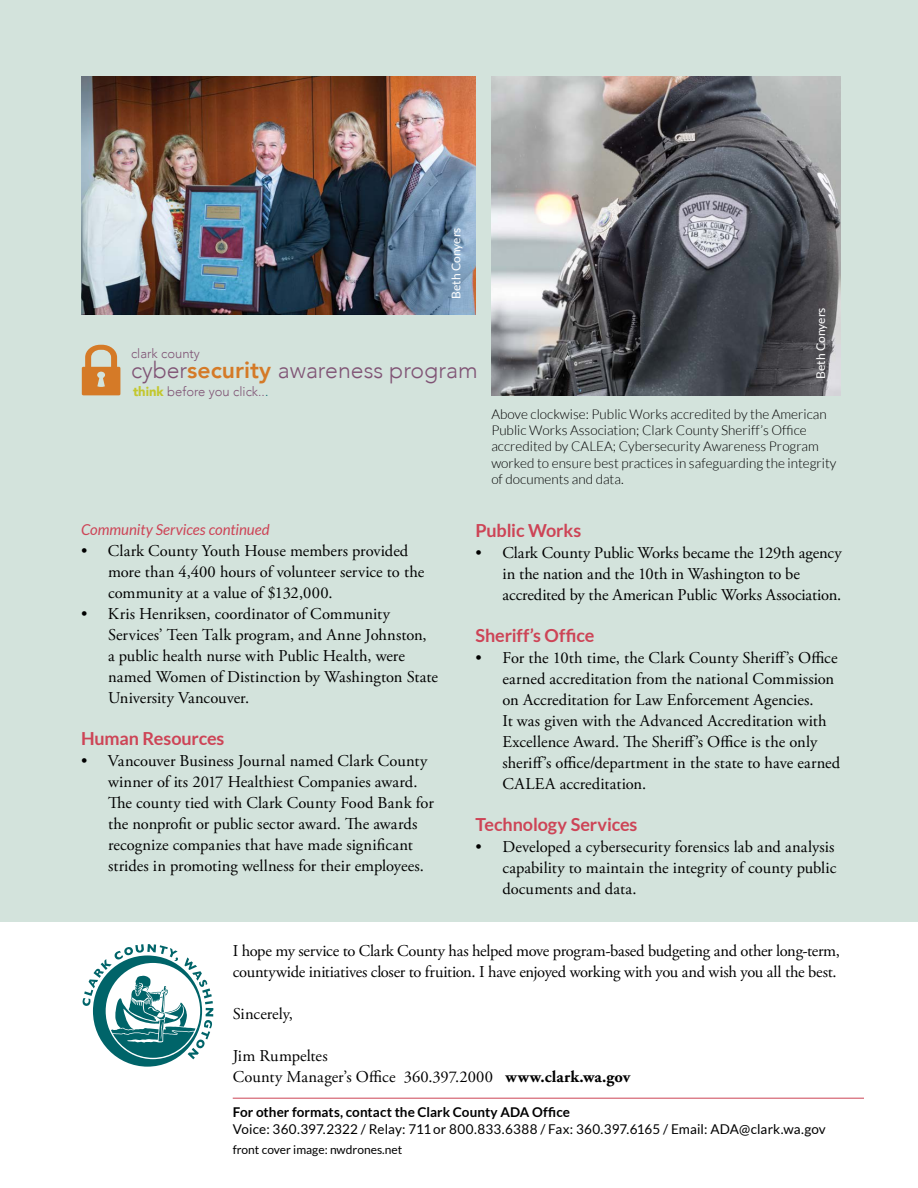
<style>
.page{position:relative;width:918px;height:1188px;background:#fff}
.page>*{position:absolute;margin:0;border:0;box-sizing:border-box;transform-origin:0 0}
.t1{font:300 23.1px "Avenir";color:#805475}
.subheads{font:700 18px "Lato";letter-spacing:-.005em;color:#cd4456}
.body_indent_w_bullet{font:16.5px/21px "Adobe Garamond Pro";color:#000}
.body_text{font:16.5px/21px "Adobe Garamond Pro";letter-spacing:-.015em;color:#000}
.subheads-2{font:16.5px "Adobe Garamond Pro";letter-spacing:.005em;color:#000}
.body_text-2{font:16.5px "Adobe Garamond Pro";letter-spacing:.005em;color:#000}
.body_indent_w_bullet-2{font:italic 15px "Lato";color:#cd4456}
.t2{font:300 13.5px/16.2px "Lato";color:#000}
.inside_cover_ADA_con{font:13.5px "Lato";letter-spacing:.01em;color:#000}
.other_formats{font:700 13.5px "Lato";letter-spacing:.005em;color:#000}
.t3{font:300 13.05px "Avenir";color:#805475}
.t4{font:12px "Lato";color:#000}
.t5{font:12px "Lato";color:#fff}
.s1{font-weight:900;color:#c3c72f}
.s2{color:#006469}
.s3{font-weight:800;color:#d57a27}
.s4{font-weight:700}
</style>
<div class="page">
<div style="left:0;top:0;width:918px;height:921px;background:#d3e3dc"></div>
<img style="left:81px;top:76px;width:395px;height:239px">
<img style="left:491px;top:77px;width:349px;height:318px">
<svg style="left:82px;top:345px;width:38px;height:50px"></svg>
<svg style="left:83px;top:944px;width:130px;height:123px"></svg>
<hr style="left:233px;top:1098px;width:631px;height:1px;background:#cd4456">
<p class="t5" style="left:450px;top:299px;width:73px;rotate:-90deg">Beth Conyers</p>
<p class="t3" style="left:131px;top:346px;width:70px">clark county</p>
<p class="t3" style="left:133px;top:384px;width:137px"><span class="s1">think</span> before you click..<span class="s2">.</span></p>
<h1 class="t1" style="left:131px;top:357px;width:348px">cyber<span class="s3">security</span> awareness program</h1>
<p class="t5" style="left:814px;top:379px;width:73px;rotate:-90deg">Beth Conyers</p>
<p class="t2" style="left:491px;top:406px;width:347px">Above clockwise: Public Works accredited by the American Public Works Association; Clark County Sheriff’s Office accredited by CALEA; Cybersecurity Awareness Program worked to ensure best practices in safeguarding the integrity of documents and data.</p>
<p class="body_indent_w_bullet-2" style="left:81px;top:521px;width:190px">Community Services continued</p>
<p class="body_indent_w_bullet" style="left:108px;top:541px;width:318px;text-indent:-27px">• Clark County Youth House members provided more than 4,400 hours of volunteer service to the community at a value of $132,000.</p>
<p class="body_indent_w_bullet" style="left:108px;top:604px;width:332px;text-indent:-27px">• Kris Henriksen, coordinator of Community Services’ Teen Talk program, and Anne Johnston,<br>a public health nurse with Public Health, were named Women of Distinction by Washington State University Vancouver.</p>
<p class="subheads" style="left:81px;top:728px;width:145px">Human Resources</p>
<p class="body_indent_w_bullet" style="left:108px;top:751px;width:327px;text-indent:-27px">• Vancouver Business Journal named Clark County winner of its 2017 Healthiest Companies award.<br>The county tied with Clark County Food Bank for the nonprofit or public sector award. The awards recognize companies that have made significant strides in promoting wellness for their employees.</p>
<p class="subheads" style="left:476px;top:520px;width:107px">Public Works</p>
<p class="body_indent_w_bullet" style="left:503px;top:543px;width:341px;text-indent:-27px">• Clark County Public Works became the 129th agency in the nation and the 10th in Washington to be accredited by the American Public Works Association.</p>
<p class="subheads" style="left:476px;top:625px;width:120px">Sheriff’s Office</p>
<p class="body_indent_w_bullet" style="left:503px;top:648px;width:339px;text-indent:-27px">• For the 10th time, the Clark County Sheriff’s Office earned accreditation from the national Commission on Accreditation for Law Enforcement Agencies.<br>It was given with the Advanced Accreditation with Excellence Award. The Sheriff’s Office is the only sheriff’s office/department in the state to have earned CALEA accreditation.</p>
<p class="subheads" style="left:476px;top:814px;width:163px">Technology Services</p>
<p class="body_indent_w_bullet" style="left:503px;top:837px;width:335px;text-align:justify;text-indent:-27px">• Developed a cybersecurity forensics lab and analysis capability to maintain the integrity of county public documents and data.</p>
<p class="body_text" style="left:233px;top:941px;width:609px">I hope my service to Clark County has helped move program-based budgeting and other long-term, countywide initiatives closer to fruition. I have enjoyed working with you and wish you all the best.</p>
<p class="body_text" style="left:233px;top:1004px;width:62px">Sincerely,</p>
<p class="body_text-2" style="left:233px;top:1046px;width:96px">Jim Rumpeltes</p>
<p class="subheads-2" style="left:233px;top:1067px;width:399px">County Manager’s Office 360.397.2000 <span class="s4">www.clark.wa.gov</span></p>
<p class="other_formats" style="left:233px;top:1104px;width:339px">For other formats, contact the Clark County ADA Office</p>
<p class="inside_cover_ADA_con" style="left:233px;top:1121px;width:595px">Voice: 360.397.2322 / Relay: 711 or 800.833.6388 / Fax: 360.397.6165 / Email: ADA@clark.wa.gov</p>
<p class="t4" style="left:233px;top:1143px;width:171px">front cover image: nwdrones.net</p>
</div>
